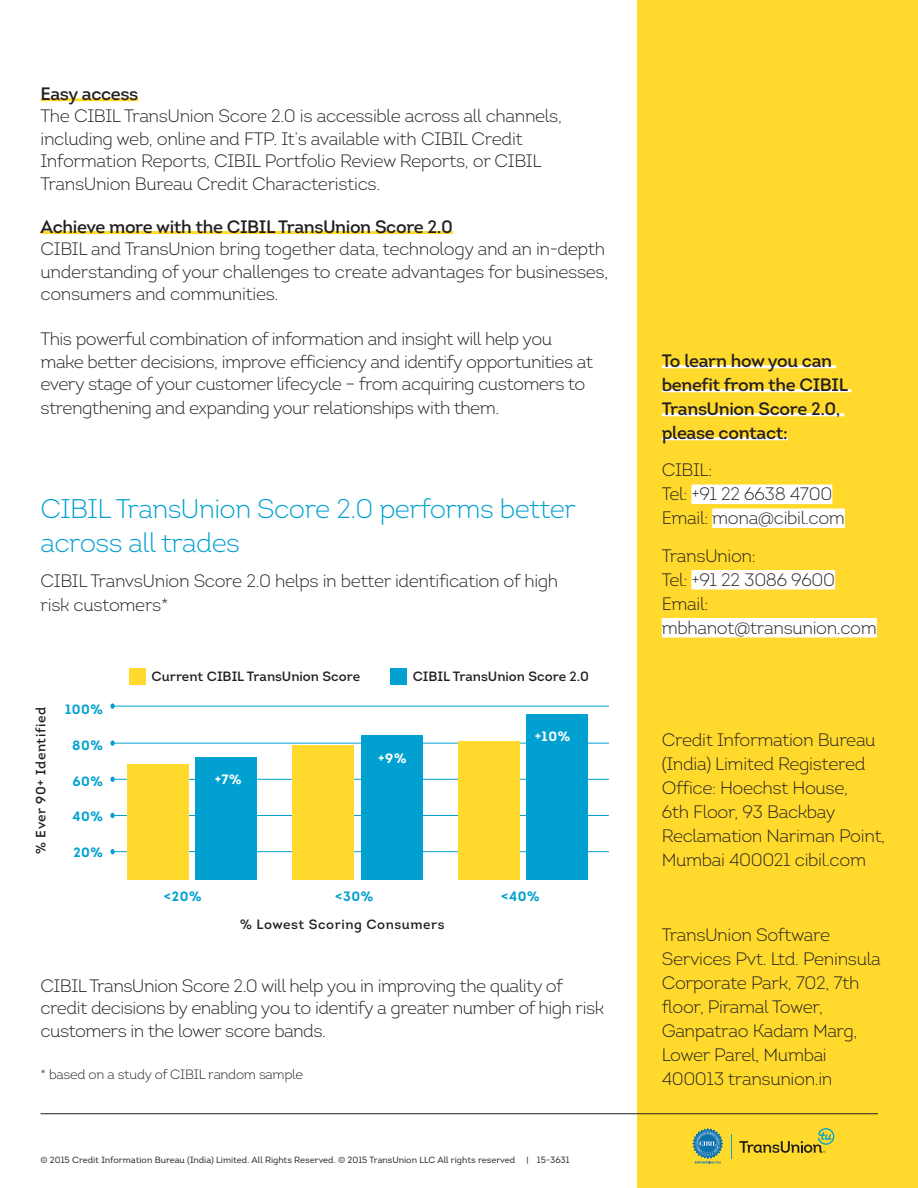
<style>
.page{position:relative;width:918px;height:1188px;background:#fff}
.page>*{position:absolute;margin:0;border:0;box-sizing:border-box;transform-origin:0 0}
.t1{font:300 27px/34.5px "Intro";letter-spacing:-.02em;color:#00a1d0}
.t2{font:300 18px/24px "Intro";letter-spacing:-.02em;color:#231f20}
.t3{font:600 18px/24px "Intro";letter-spacing:-.02em;color:#231f20}
.t4{font:600 13.5px "Intro";color:#231f20}
.t5{font:600 13.5px "Intro";letter-spacing:.04em;color:#231f20}
.t6{font:300 13.5px "Intro";letter-spacing:-.02em;color:#231f20}
.t7{font:700 13.5px "Intro";letter-spacing:.04em;color:#00a1d0}
.t8{font:700 13.5px "Intro";color:#00a1d0}
.t9{font:700 13.5px "Intro";color:#fff}
.t10{font:9px "Intro";color:#231f20}
</style>
<div class="page">
<div style="left:637px;top:0;width:281px;height:1188px;background:#ffd92b"></div>
<hr style="left:662px;top:365px;width:174px;height:3px;background:#fff">
<hr style="left:662px;top:389px;width:189px;height:3px;background:#fff">
<hr style="left:662px;top:413px;width:182px;height:3px;background:#fff">
<hr style="left:662px;top:437px;width:126px;height:3px;background:#fff">
<div style="left:691px;top:485px;width:141px;height:19px;background:#fff"></div>
<div style="left:712px;top:509px;width:133px;height:19px;background:#fff"></div>
<div style="left:691px;top:570px;width:144px;height:20px;background:#fff"></div>
<div style="left:662px;top:618px;width:215px;height:20px;background:#fff"></div>
<hr style="left:40px;top:98px;width:98px;height:3px;background:#ffd92b">
<hr style="left:40px;top:231px;width:413px;height:3px;background:#ffd92b">
<div style="left:129px;top:668px;width:16px;height:17px;background:#ffd92b"></div>
<div style="left:390px;top:668px;width:17px;height:17px;background:#00a1d0"></div>
<svg style="left:110px;top:740px;width:5px;height:6px"></svg>
<hr style="left:113px;top:743px;width:496px;height:1px;background:#00a1d0">
<svg style="left:110px;top:703px;width:5px;height:6px"></svg>
<hr style="left:113px;top:706px;width:496px;height:1px;background:#00a1d0">
<svg style="left:110px;top:777px;width:5px;height:5px"></svg>
<hr style="left:113px;top:779px;width:496px;height:1px;background:#00a1d0">
<svg style="left:110px;top:813px;width:5px;height:5px"></svg>
<hr style="left:113px;top:815px;width:496px;height:1px;background:#00a1d0">
<svg style="left:110px;top:849px;width:5px;height:5px"></svg>
<hr style="left:113px;top:851px;width:496px;height:1px;background:#00a1d0">
<div style="left:127px;top:764px;width:62px;height:116px;background:#ffd92b"></div>
<div style="left:293px;top:745px;width:61px;height:135px;background:#ffd92b"></div>
<div style="left:458px;top:742px;width:62px;height:138px;background:#ffd92b"></div>
<div style="left:196px;top:757px;width:61px;height:123px;background:#00a1d0"></div>
<div style="left:361px;top:736px;width:62px;height:144px;background:#00a1d0"></div>
<div style="left:527px;top:715px;width:61px;height:165px;background:#00a1d0"></div>
<hr style="left:40px;top:1113px;width:838px;height:1px;background:#231f20">
<svg style="left:731px;top:1135px;width:1px;height:24px"></svg>
<svg style="left:739px;top:1128px;width:95px;height:25px"></svg>
<svg style="left:692px;top:1128px;width:31px;height:36px"></svg>
<p class="t3" style="left:40px;top:81px;width:99px">Easy access</p>
<p class="t2" style="left:40px;top:105px;width:523px;line-height:22.5px">The CIBIL TransUnion Score 2.0 is accessible across all channels, including web, online and FTP. It’s available with CIBIL Credit Information Reports, CIBIL Portfolio Review Reports, or CIBIL TransUnion Bureau Credit Characteristics.</p>
<p class="t3" style="left:40px;top:214px;width:414px">Achieve more with the CIBIL TransUnion Score 2.0</p>
<p class="t2" style="left:40px;top:237px;width:569px;line-height:22.5px">CIBIL and TransUnion bring together data, technology and an in-depth understanding of your challenges to create advantages for businesses, consumers and communities.</p>
<p class="t2" style="left:40px;top:327px;width:554px;line-height:23px">This powerful combination of information and insight will help you make better decisions, improve efficiency and identify opportunities at every stage of your customer lifecycle – from acquiring customers to strengthening and expanding your relationships with them.</p>
<h1 class="t1" style="left:40px;top:491px;width:537px">CIBIL TransUnion Score 2.0 performs better across all trades</h1>
<p class="t2" style="left:40px;top:569px;width:519px">CIBIL TranvsUnion Score 2.0 helps in better identification of high risk customers*</p>
<p class="t5" style="left:32px;top:854px;width:148px;rotate:-90deg">% Ever 90+ Identified</p>
<p class="t7" style="left:65px;top:700px;width:39px">100%</p>
<p class="t7" style="left:72px;top:736px;width:32px">80%</p>
<p class="t7" style="left:73px;top:772px;width:32px">60%</p>
<p class="t7" style="left:73px;top:808px;width:32px">40%</p>
<p class="t7" style="left:73px;top:844px;width:31px">20%</p>
<p class="t4" style="left:152px;top:668px;width:210px">Current CIBIL TransUnion Score</p>
<p class="t4" style="left:413px;top:668px;width:178px">CIBIL TransUnion Score 2.0</p>
<p class="t9" style="left:215px;top:770px;width:28px">+7%</p>
<p class="t9" style="left:378px;top:750px;width:30px">+9%</p>
<p class="t9" style="left:535px;top:728px;width:37px">+10%</p>
<p class="t8" style="left:164px;top:888px;width:39px">&lt;20%</p>
<p class="t8" style="left:335px;top:888px;width:40px">&lt;30%</p>
<p class="t8" style="left:501px;top:888px;width:40px">&lt;40%</p>
<p class="t5" style="left:240px;top:916px;width:206px">% Lowest Scoring Consumers</p>
<p class="t2" style="left:40px;top:974px;width:565px;line-height:22.5px">CIBIL TransUnion Score 2.0 will help you in improving the quality of credit decisions by enabling you to identify a greater number of high risk customers in the lower score bands.</p>
<p class="t6" style="left:40px;top:1066px;width:264px">* based on a study of CIBIL random sample</p>
<p class="t10" style="left:40px;top:1154px;width:476px">© 2015 Credit Information Bureau (India) Limited. All Rights Reserved. © 2015 TransUnion LLC All rights reserved</p>
<p class="t10" style="left:527px;top:1154px;width:45px">| 15-3631</p>
<p class="t3" style="left:662px;top:348px;width:188px">To learn how you can benefit from the CIBIL<br>TransUnion Score 2.0, please contact:</p>
<p class="t2" style="left:662px;top:458px;width:185px">CIBIL:<br>Tel: +91 22 6638 4700<br>Email: mona@cibil.com</p>
<p class="t2" style="left:662px;top:543px;width:217px">TransUnion:<br>Tel: +91 22 3086 9600<br>Email: mbhanot@transunion.com</p>
<p class="t2" style="left:662px;top:728px;width:225px">Credit Information Bureau (India) Limited Registered<br>Office: Hoechst House,<br>6th Floor, 93 Backbay<br>Reclamation Nariman Point,<br>Mumbai 400021 cibil.com</p>
<p class="t2" style="left:662px;top:923px;width:221px">TransUnion Software<br>Services Pvt. Ltd. Peninsula<br>Corporate Park, 702, 7th floor, Piramal Tower,<br>Ganpatrao Kadam Marg,<br>Lower Parel, Mumbai<br>400013 transunion.in</p>
</div>
